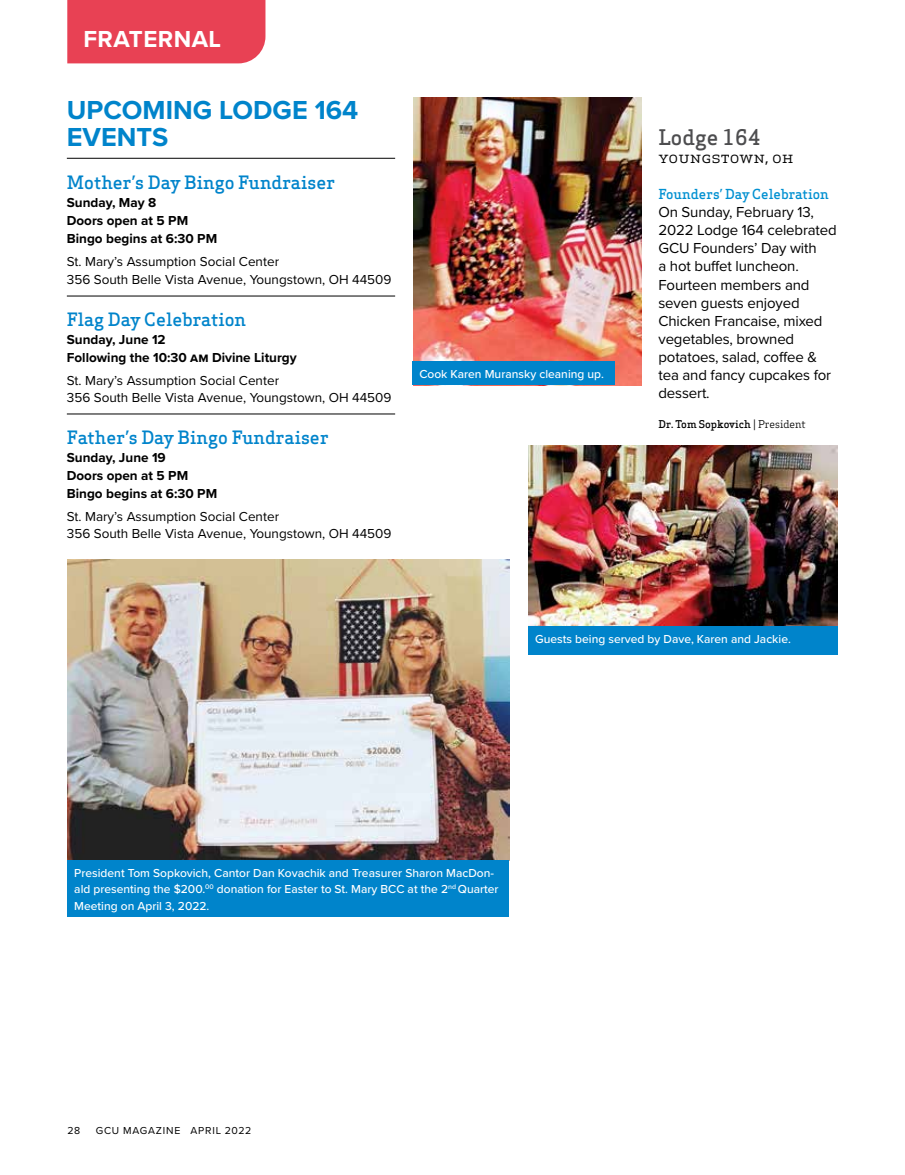
<style>
.page{position:relative;width:905px;height:1175px;background:#fff}
.page>*{position:absolute;margin:0;border:0;box-sizing:border-box;transform-origin:0 0}
.t1{font:700 27px/27px "Proxima Nova";color:#0084cb}
.t2{font:700 24px "Proxima Nova";letter-spacing:.02em;color:#fff}
.t3{font:500 21px "Apex Serif";color:#4d4d4f}
.t4{font:500 18px "Apex Serif";color:#0084cb}
.t5{font:16.5px "Apex Serif";color:#000}
.t6{font:15px/18px "Proxima Nova";letter-spacing:-.01em;color:#000}
.t7{font:13.5px/16.2px "Proxima Nova";color:#000}
.t8{font:700 13.5px/18px "Proxima Nova";color:#000}
.t9{font:500 13.5px "Apex Serif";color:#0090d1}
.t10{font:500 12px/16.5px "Proxima Nova";color:#fff}
.t11{font:500 10.5px "Apex Serif";color:#000}
.t12{font:10.5px "Proxima Nova";letter-spacing:.075em;color:#000}
.s1{font-weight:400}
</style>
<div class="page">
<div style="left:67px;top:0;width:198px;height:63px;background:#e84154"></div>
<img style="left:413px;top:98px;width:228px;height:287px">
<img style="left:528px;top:446px;width:309px;height:180px">
<div style="left:412px;top:361px;width:202px;height:24px;background:#0084cb"></div>
<div style="left:528px;top:626px;width:309px;height:28px;background:#0084cb"></div>
<hr style="left:67px;top:158px;width:328px;height:1px;background:#000">
<hr style="left:67px;top:296px;width:328px;height:1px;background:#000">
<hr style="left:67px;top:413px;width:328px;height:1px;background:#000">
<img style="left:67px;top:559px;width:442px;height:301px">
<div style="left:68px;top:860px;width:441px;height:57px;background:#0084cb"></div>
<h2 class="t2" style="left:83px;top:21px;width:139px">FRATERNAL</h2>
<h1 class="t1" style="left:67px;top:96px;width:293px">UPCOMING LODGE 164<br>EVENTS</h1>
<h3 class="t4" style="left:67px;top:171px;width:270px">Mother’s Day Bingo Fundraiser</h3>
<p class="t8" style="left:67px;top:193px;width:152px">Sunday, May 8<br>Doors open at 5 PM<br>Bingo begins at 6:30 PM</p>
<p class="t7" style="left:67px;top:251px;width:326px;line-height:18px">St. Mary’s Assumption Social Center<br>356 South Belle Vista Avenue, Youngstown, OH 44509</p>
<h3 class="t4" style="left:67px;top:308px;width:181px">Flag Day Celebration</h3>
<p class="t8" style="left:67px;top:330px;width:231px">Sunday, June 12<br>Following the 10:30 am Divine Liturgy</p>
<p class="t7" style="left:67px;top:372px;width:326px">St. Mary’s Assumption Social Center<br>356 South Belle Vista Avenue, Youngstown, OH 44509</p>
<h3 class="t4" style="left:67px;top:426px;width:263px">Father’s Day Bingo Fundraiser</h3>
<p class="t8" style="left:67px;top:448px;width:152px">Sunday, June 19<br>Doors open at 5 PM<br>Bingo begins at 6:30 PM</p>
<p class="t7" style="left:67px;top:508px;width:326px">St. Mary’s Assumption Social Center<br>356 South Belle Vista Avenue, Youngstown, OH 44509</p>
<p class="t10" style="left:419px;top:365px;width:186px">Cook Karen Muransky cleaning up.</p>
<h3 class="t3" style="left:658px;top:124px;width:103px">Lodge 164</h3>
<p class="t5" style="left:658px;top:147px;width:137px">Youngstown, OH</p>
<p class="t9" style="left:658px;top:186px;width:172px">Founders’ Day Celebration</p>
<p class="t6" style="left:658px;top:203px;width:180px">On Sunday, February 13,<br>2022 Lodge 164 celebrated<br>GCU Founders’ Day with<br>a hot buffet luncheon.<br>Fourteen members and seven guests enjoyed<br>Chicken Francaise, mixed vegetables, browned potatoes, salad, coffee &amp; tea and fancy cupcakes for dessert.</p>
<p class="t11" style="left:658px;top:417px;width:149px">Dr. Tom Sopkovich <span class="s1">| President</span></p>
<p class="t10" style="left:535px;top:630px;width:257px">Guests being served by Dave, Karen and Jackie.</p>
<p class="t10" style="left:74px;top:864px;width:426px">President Tom Sopkovich, Cantor Dan Kovachik and Treasurer Sharon MacDon&shy;ald presenting the $200.<sup>00</sup> donation for Easter to St. Mary BCC at the 2<sup>nd</sup> Quarter<br>Meeting on April 3, 2022.</p>
<p class="t12" style="left:68px;top:1123px;width:14px">28</p>
<p class="t12" style="left:96px;top:1123px;width:157px">GCU MAGAZINE APRIL 2022</p>
</div>
